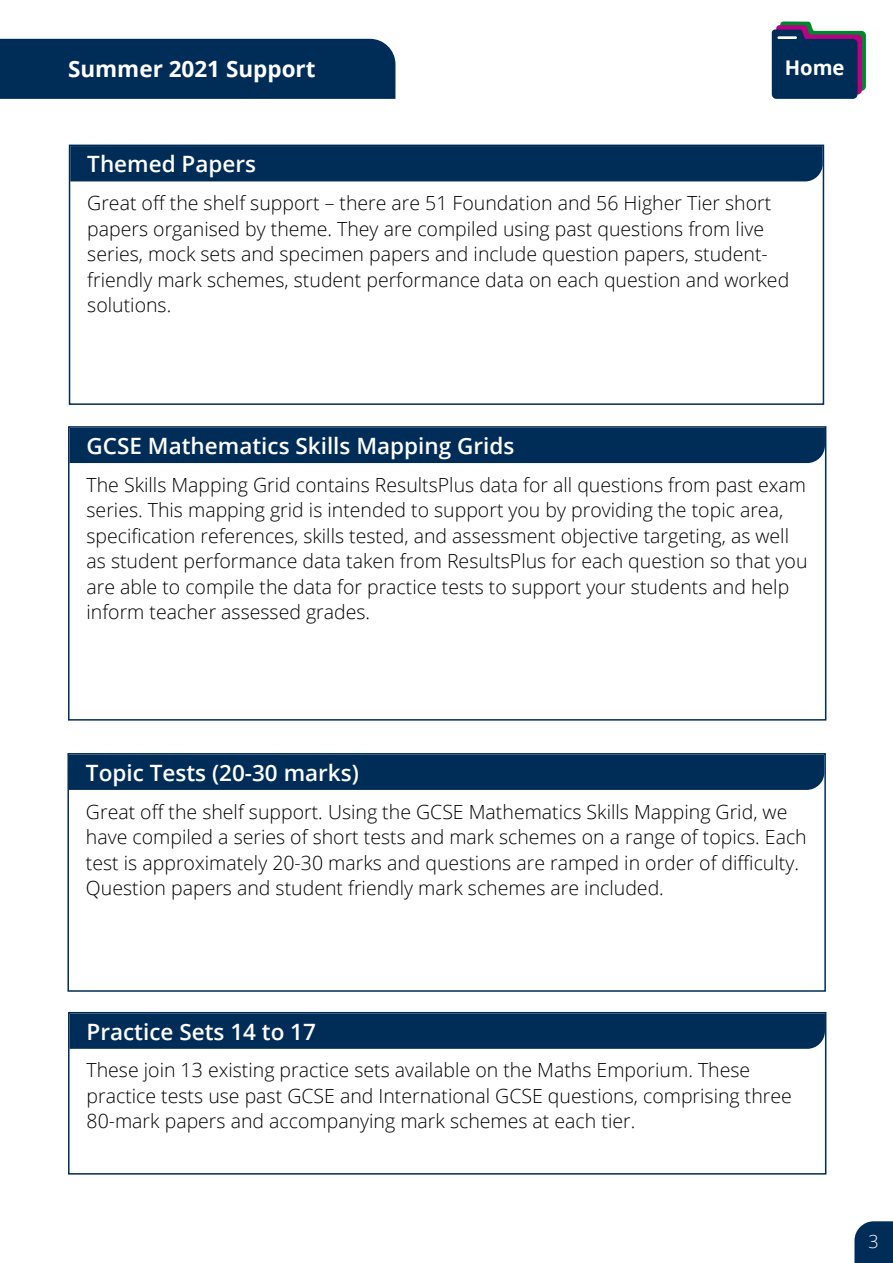
<style>
.page{position:relative;width:893px;height:1263px;background:#fff}
.page>*{position:absolute;margin:0;border:0;box-sizing:border-box;transform-origin:0 0}
.Section_heading{font:600 22.5px "Open Sans";color:#fff}
.body{font:700 22.5px "Open Sans";color:#fff}
.t1{font:700 20.25px "Open Sans";color:#fff}
.section_body{font:300 19.5px/25.5px "Open Sans";color:#000}
.t2{font:300 18px "Open Sans";color:#fff}
</style>
<div class="page">
<svg style="left:854px;top:1221px;width:39px;height:42px;background:#113a63"></svg>
<svg style="left:772px;top:21px;width:94px;height:78px;background:#294467"></svg>
<hr style="left:777px;top:36px;width:20px;height:3px;background:#fff">
<div style="left:0;top:39px;width:395px;height:60px;background:#002c58"></div>
<div style="left:71px;top:429px;width:752px;height:34px;background:#002c58"></div>
<div style="left:68px;top:426px;width:758px;height:295px;border:2px solid #002c58"></div>
<div style="left:70px;top:756px;width:753px;height:34px;background:#002c58"></div>
<div style="left:67px;top:753px;width:759px;height:239px;border:2px solid #002c58"></div>
<div style="left:71px;top:1015px;width:752px;height:34px;background:#002c58"></div>
<div style="left:68px;top:1012px;width:758px;height:162px;border:2px solid #002c58"></div>
<div style="left:72px;top:148px;width:749px;height:33px;background:#002c58"></div>
<div style="left:69px;top:145px;width:755px;height:260px;border:2px solid #002c58"></div>
<p class="body" style="left:68px;top:53px;width:249px">Summer 2021 Support</p>
<p class="t1" style="left:785px;top:53px;width:61px">Home</p>
<p class="Section_heading" style="left:87px;top:149px;width:170px">Themed Papers</p>
<p class="section_body" style="left:87px;top:190px;width:703px">Great off the shelf support – there are 51 Foundation and 56 Higher Tier short papers organised by theme. They are compiled using past questions from live series, mock sets and specimen papers and include question papers, student&shy;friendly mark schemes, student performance data on each question and worked solutions.</p>
<p class="Section_heading" style="left:87px;top:430px;width:429px">GCSE Mathematics Skills Mapping Grids</p>
<p class="section_body" style="left:87px;top:471px;width:722px">The Skills Mapping Grid contains ResultsPlus data for all questions from past exam series. This mapping grid is intended to support you by providing the topic area, specification references, skills tested, and assessment objective targeting, as well as student performance data taken from ResultsPlus for each question so that you are able to compile the data for practice tests to support your students and help inform teacher assessed grades.</p>
<p class="Section_heading" style="left:86px;top:757px;width:274px">Topic Tests (20-30 marks)</p>
<p class="section_body" style="left:86px;top:798px;width:722px">Great off the shelf support. Using the GCSE Mathematics Skills Mapping Grid, we have compiled a series of short tests and mark schemes on a range of topics. Each test is approximately 20-30 marks and questions are ramped in order of difficulty.<br>Question papers and student friendly mark schemes are included.</p>
<p class="Section_heading" style="left:87px;top:1016px;width:231px">Practice Sets 14 to 17</p>
<p class="section_body" style="left:87px;top:1057px;width:707px">These join 13 existing practice sets available on the Maths Emporium. These practice tests use past GCSE and International GCSE questions, comprising three<br>80-mark papers and accompanying mark schemes at each tier.</p>
<p class="t2" style="left:869px;top:1229px;width:12px">3</p>
</div>
